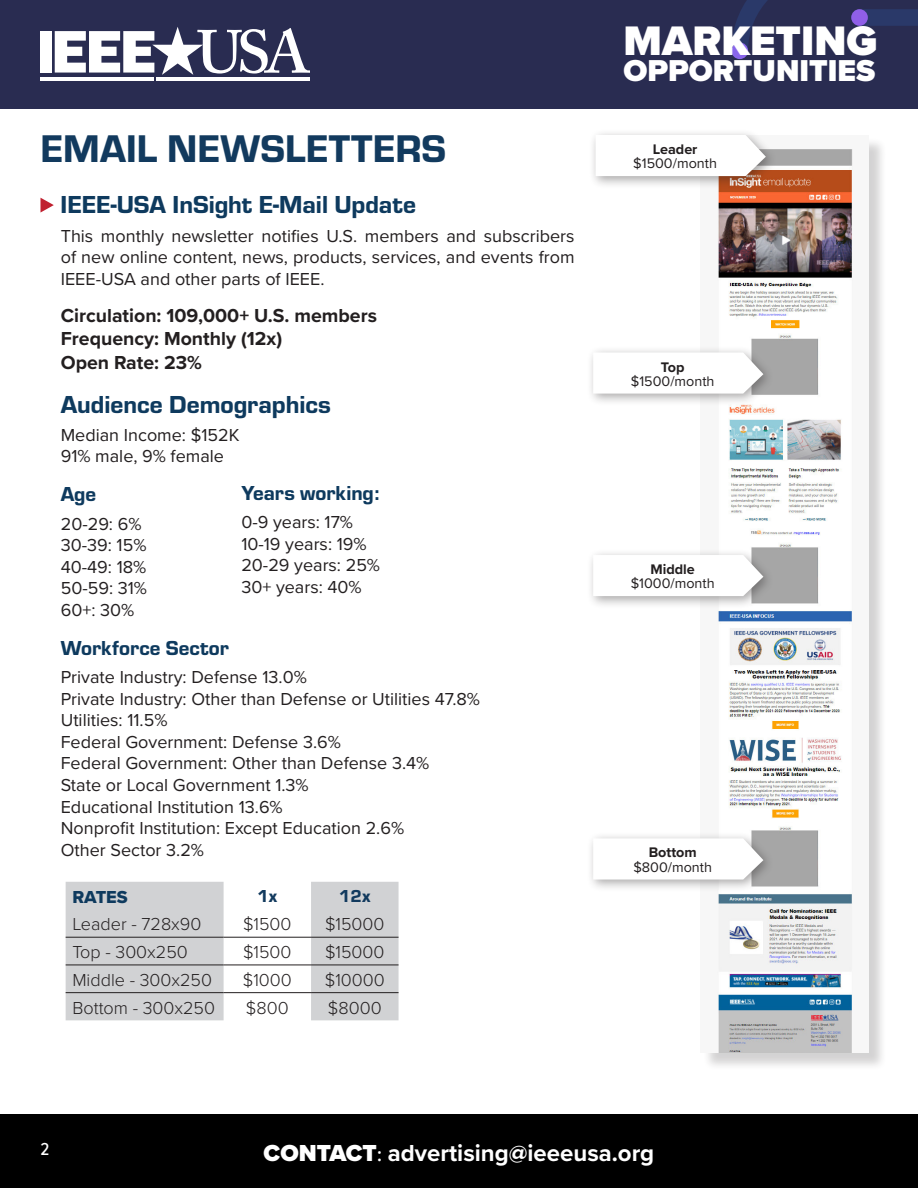
<style>
.page{position:relative;width:918px;height:1188px;background:#fff}
.page>*{position:absolute;margin:0;border:0;box-sizing:border-box;transform-origin:0 0}
.t1{font:900 42.75px "Proxima Nova";color:#fff}
.Envise{font:40.05px "Eurostile Hea";color:#123a5e}
.t2{font:900 31.35px "Proxima Nova";color:#fff}
.Grandiose{font:25.5px "Eurostile Hea";color:#0e3a5e}
.Grandiloquence{font:25.5px "Eurostile Hea";color:#0e3a5e}
.t3{font:700 24px "Proxima Nova";color:#fff}
.Grandiose-2{font:21px "Eurostile Hea";color:#0e3a5e}
.Moongage{font:700 19.5px "Proxima Nova";color:#231f20}
.Feldspar{font:18px "Proxima Nova";color:#231f20}
.Paragraph_Style_1{font:18px/21.6px "Proxima Nova";color:#231f20;text-align:justify}
.Paragraph_Style_1-2{font:300 18px "Proxima Nova";color:#231f20}
.Paragraph_Style_1-3{font:18px "Proxima Nova Extrabld";color:#0e3a5e}
.Envise-2{font:18px "Eurostile Hea";color:#123a5e}
.t4{font:500 18px "Proxima Nova Cond";color:#fff}
.t5{font:14.4px/14.4px "Proxima Nova";color:#231f20;text-align:center}
.s1{font-weight:700}
.s2{font-weight:900}
.s3{font-family:"Minion Pro";font-weight:400}
</style>
<div class="page">
<div style="left:0;top:1115px;width:918px;height:73px;background:#000"></div>
<div style="left:0;top:0;width:918px;height:109px;background:#292c51"></div>
<svg style="left:731px;top:0;width:187px;height:59px"></svg>
<svg style="left:851px;top:9px;width:17px;height:17px"></svg>
<svg style="left:731px;top:42px;width:17px;height:17px"></svg>
<div style="left:40px;top:31px;width:12px;height:42px;background:#fff"></div>
<hr style="left:40px;top:77px;width:114px;height:4px;background:#fff">
<svg style="left:55px;top:27px;width:255px;height:48px"></svg>
<hr style="left:156px;top:77px;width:154px;height:4px;background:#fff">
<div style="left:702px;top:137px;width:185px;height:934px;background:#231f20;opacity:.2"></div>
<img style="left:702px;top:137px;width:166px;height:915px">
<div style="left:587px;top:832px;width:188px;height:60px;background:#231f20;opacity:.39"></div>
<svg style="left:593px;top:838px;width:170px;height:42px"></svg>
<div style="left:587px;top:346px;width:188px;height:60px;background:#231f20;opacity:.39"></div>
<svg style="left:593px;top:352px;width:170px;height:42px"></svg>
<div style="left:587px;top:548px;width:188px;height:61px;background:#231f20;opacity:.39"></div>
<svg style="left:593px;top:555px;width:170px;height:41px"></svg>
<div style="left:589px;top:128px;width:188px;height:61px;background:#231f20;opacity:.39"></div>
<svg style="left:596px;top:135px;width:170px;height:41px"></svg>
<svg style="left:40px;top:198px;width:14px;height:15px"></svg>
<svg style="left:66px;top:882px;width:333px;height:138px;fill:#d1d2d4"></svg>
<hr style="left:66px;top:992px;width:158px;height:1px;background:#231f20">
<hr style="left:224px;top:992px;width:87px;height:1px;background:#231f20">
<hr style="left:311px;top:992px;width:88px;height:1px;background:#231f20">
<hr style="left:66px;top:937px;width:158px;height:1px;background:#231f20">
<hr style="left:224px;top:937px;width:87px;height:1px;background:#231f20">
<hr style="left:311px;top:937px;width:88px;height:1px;background:#231f20">
<hr style="left:66px;top:965px;width:158px;height:1px;background:#231f20">
<hr style="left:224px;top:965px;width:87px;height:1px;background:#231f20">
<hr style="left:311px;top:965px;width:88px;height:1px;background:#231f20">
<p class="Envise" style="left:40px;top:120px;width:407px">EMAIL NEWSLETTERS</p>
<p class="Grandiose" style="left:61px;top:187px;width:357px">IEEE-USA InSight E-Mail Update</p>
<p class="Paragraph_Style_1" style="left:61px;top:224px;width:515px">This monthly newsletter notifies U.S. members and subscribers of new online content, news, products, services, and events from IEEE-USA and other parts of IEEE.</p>
<p class="Moongage" style="left:61px;top:301px;width:318px">Circulation: 109,000+ U.S. members</p>
<p class="Moongage" style="left:61px;top:324px;width:223px">Frequency: Monthly (12x)</p>
<p class="Moongage" style="left:61px;top:347px;width:143px">Open Rate: 23%</p>
<p class="Grandiloquence" style="left:61px;top:386px;width:272px">Audience Demographics</p>
<p class="Feldspar" style="left:61px;top:421px;width:180px">Median Income: $152K</p>
<p class="Feldspar" style="left:61px;top:443px;width:165px">91% male, 9% female</p>
<p class="Grandiose-2" style="left:61px;top:479px;width:37px">Age</p>
<p class="Feldspar" style="left:61px;top:510px;width:82px">20-29: 6%</p>
<p class="Feldspar" style="left:61px;top:532px;width:87px">30-39: 15%</p>
<p class="Feldspar" style="left:61px;top:553px;width:87px">40-49: 18%</p>
<p class="Feldspar" style="left:61px;top:575px;width:88px">50-59: 31%</p>
<p class="Feldspar" style="left:61px;top:597px;width:75px">60+: 30%</p>
<p class="Grandiose-2" style="left:61px;top:633px;width:170px">Workforce Sector</p>
<p class="Feldspar" style="left:61px;top:664px;width:248px">Private Industry: Defense 13.0%</p>
<p class="Feldspar" style="left:61px;top:685px;width:421px">Private Industry: Other than Defense or Utilities 47.8%</p>
<p class="Feldspar" style="left:61px;top:707px;width:108px">Utilities: 11.5%</p>
<p class="Feldspar" style="left:61px;top:728px;width:282px">Federal Government: Defense 3.6%</p>
<p class="Feldspar" style="left:61px;top:750px;width:370px">Federal Government: Other than Defense 3.4%</p>
<p class="Feldspar" style="left:61px;top:772px;width:250px">State or Local Government 1.3%</p>
<p class="Feldspar" style="left:61px;top:793px;width:224px">Educational Institution 13.6%</p>
<p class="Feldspar" style="left:61px;top:815px;width:345px">Nonprofit Institution: Except Education 2.6%</p>
<p class="Feldspar" style="left:61px;top:836px;width:145px">Other Sector 3.2%</p>
<p class="Grandiose-2" style="left:241px;top:478px;width:139px">Years working:</p>
<p class="Feldspar" style="left:241px;top:509px;width:113px">0-9 years: 17%</p>
<p class="Feldspar" style="left:241px;top:530px;width:127px">10-19 years: 19%</p>
<p class="Feldspar" style="left:241px;top:552px;width:140px">20-29 years: 25%</p>
<p class="Feldspar" style="left:241px;top:574px;width:122px">30+ years: 40%</p>
<p class="Paragraph_Style_1-3" style="left:72px;top:883px;width:57px">RATES</p>
<p class="Envise-2" style="left:257px;top:883px;width:21px">1x</p>
<p class="Envise-2" style="left:339px;top:883px;width:33px">12x</p>
<p class="Paragraph_Style_1-2" style="left:72px;top:911px;width:130px">Leader - 728x90</p>
<p class="Paragraph_Style_1-2" style="left:243px;top:911px;width:50px">$1500</p>
<p class="Paragraph_Style_1-2" style="left:325px;top:911px;width:61px">$15000</p>
<p class="Paragraph_Style_1-2" style="left:72px;top:939px;width:117px">Top - 300x250</p>
<p class="Paragraph_Style_1-2" style="left:243px;top:939px;width:50px">$1500</p>
<p class="Paragraph_Style_1-2" style="left:325px;top:939px;width:61px">$15000</p>
<p class="Paragraph_Style_1-2" style="left:72px;top:966px;width:141px">Middle - 300x250</p>
<p class="Paragraph_Style_1-2" style="left:243px;top:966px;width:50px">$1000</p>
<p class="Paragraph_Style_1-2" style="left:325px;top:966px;width:61px">$10000</p>
<p class="Paragraph_Style_1-2" style="left:72px;top:994px;width:144px">Bottom - 300x250</p>
<p class="Paragraph_Style_1-2" style="left:246px;top:994px;width:44px">$800</p>
<p class="Paragraph_Style_1-2" style="left:328px;top:994px;width:55px">$8000</p>
<p class="t1" style="left:624px;top:9px;width:255px">MARKETING</p>
<p class="t2" style="left:624px;top:47px;width:253px">OPPORTUNITIES</p>
<p class="t5" style="left:633px;top:141px;width:85px"><span class="s1">Leader </span>$1500/month</p>
<p class="t5" style="left:631px;top:359px;width:85px"><span class="s1">Top </span>$1500/month</p>
<p class="t5" style="left:631px;top:561px;width:86px"><span class="s1">Middle </span>$1000/month</p>
<p class="t5" style="left:633px;top:845px;width:80px"><span class="s1">Bottom </span>$800/month</p>
<p class="t4" style="left:40px;top:1135px;width:10px">2</p>
<h3 class="t3" style="left:264px;top:1135px;width:392px"><span class="s2">CONTACT</span><span class="s3">:</span> advertising@ieeeusa.org</h3>
</div>
